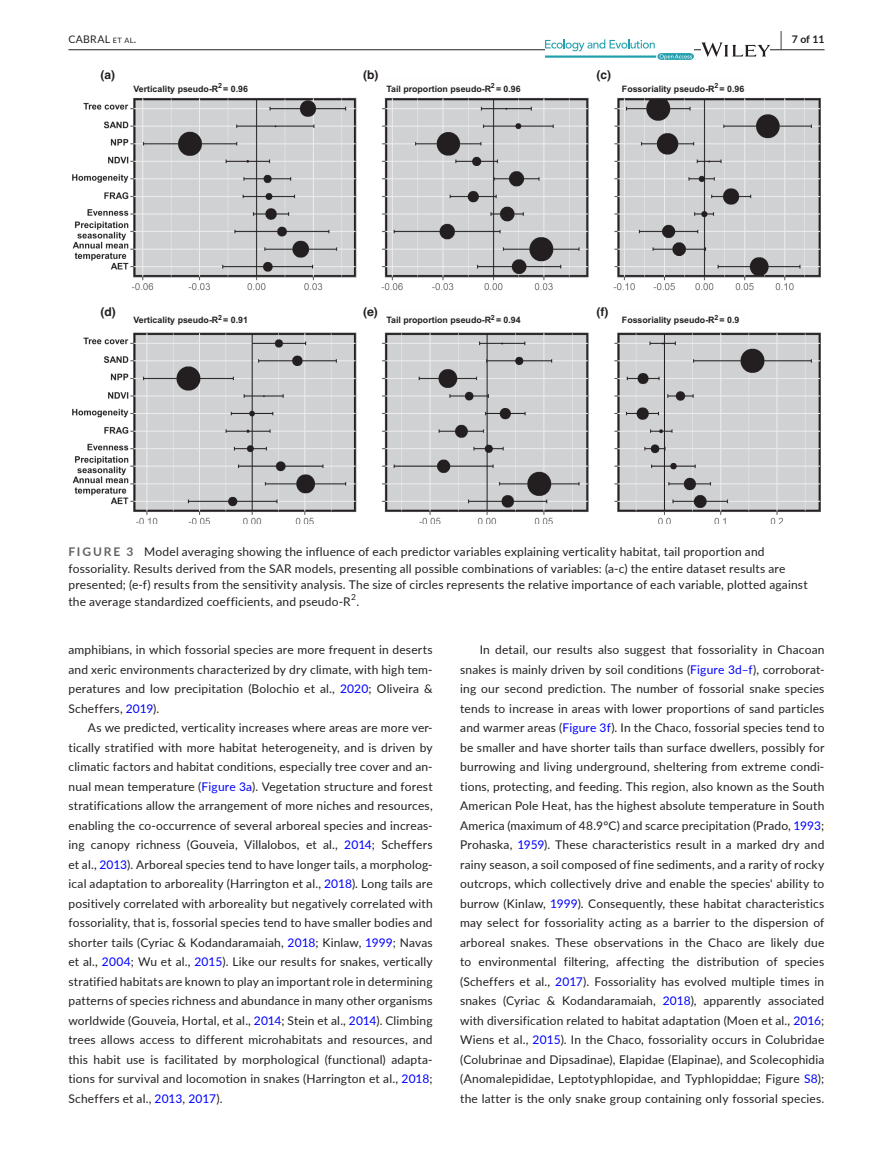
<style>
.page{position:relative;width:893px;height:1174px;background:#fff}
.page>*{position:absolute;margin:0;border:0;box-sizing:border-box;transform-origin:0 0}
.t1{font:12px/19.5px "Lato";letter-spacing:.015em;color:#231f20;text-align:justify}
.t2{font:700 12px "Helvetica";color:#231f20}
.t3{font:10.5px "Lato";letter-spacing:.025em;color:#231f20}
.t4{font:700 10.5px "Lato";color:#231f20}
.t5{font:700 8.85px "Arial";color:#231f20}
.t6{font:700 7.05px "Arial";color:#231f20}
.s1{font-size:7.35px}
.s2{font-size:19.5px}
.s3{font-weight:700;color:#636366}
.s4{color:#00f}
</style>
<div class="page">
<hr style="left:68px;top:49px;width:756px;height:1px;background:#231f20">
<svg style="left:545px;top:39px;width:149px;height:21px"></svg>
<svg style="left:701px;top:42px;width:69px;height:15px"></svg>
<img style="left:72px;top:97px;width:749px;height:427px">
<div style="left:131px;top:311px;width:112px;height:15px;background:#fefefe"></div>
<div style="left:381px;top:309px;width:131px;height:17px;background:#fefefe"></div>
<div style="left:617px;top:309px;width:131px;height:17px;background:#fefefe"></div>
<p class="t3" style="left:68px;top:31px;width:69px">CABRAL <span class="s1">et al</span>.</p>
<p class="t4" style="left:780px;top:31px;width:46px"><span class="s2">|</span> 7 of 11</p>
<p class="t2" style="left:100px;top:65px;width:16px">(a)</p>
<p class="t2" style="left:363px;top:65px;width:17px">(b)</p>
<p class="t2" style="left:596px;top:65px;width:16px">(c)</p>
<p class="t6" style="left:218px;top:81px;width:5px">2</p>
<p class="t5" style="left:386px;top:83px;width:136px">Tail proportion pseudo-R = 0.96</p>
<p class="t6" style="left:491px;top:81px;width:5px">2</p>
<p class="t5" style="left:622px;top:83px;width:124px">Fossoriality pseudo-R = 0.96</p>
<p class="t6" style="left:714px;top:81px;width:5px">2</p>
<p class="t5" style="left:134px;top:83px;width:116px">Verticality pseudo-R = 0.96</p>
<p class="t2" style="left:100px;top:302px;width:17px">(d)</p>
<p class="t2" style="left:363px;top:302px;width:16px">(e)</p>
<p class="t2" style="left:596px;top:302px;width:13px">(f)</p>
<p class="t6" style="left:218px;top:312px;width:5px">2</p>
<p class="t5" style="left:386px;top:314px;width:136px">Tail proportion pseudo-R = 0.94</p>
<p class="t6" style="left:491px;top:313px;width:5px">2</p>
<p class="t5" style="left:622px;top:314px;width:119px">Fossoriality pseudo-R = 0.9</p>
<p class="t6" style="left:714px;top:313px;width:5px">2</p>
<p class="t5" style="left:134px;top:314px;width:116px">Verticality pseudo-R = 0.91</p>
<p class="t1" style="left:68px;top:543px;width:741px;line-height:16.5px;text-align:left"><span class="s3">FIGURE 3</span> Model averaging showing the influence of each predictor variables explaining verticality habitat, tail proportion and fossoriality. Results derived from the SAR models, presenting all possible combinations of variables: (a-c) the entire dataset results are presented; (e-f) results from the sensitivity analysis. The size of circles represents the relative importance of each variable, plotted against the average standardized coefficients, and pseudo-R<sup>2</sup>.</p>
<p class="t1" style="left:68px;top:639px;width:366px">amphibians, in which fossorial species are more frequent in deserts and xeric environments characterized by dry climate, with high tem&shy;peratures and low precipitation (Bolochio et al., <span class="s4">2020</span>; Oliveira &amp; Scheffers, <span class="s4">2019</span>).</p>
<p class="t1" style="left:68px;top:717px;width:366px;text-indent:20px">As we predicted, verticality increases where areas are more ver&shy;tically stratified with more habitat heterogeneity, and is driven by climatic factors and habitat conditions, especially tree cover and an&shy;nual mean temperature (<span class="s4">Figure 3a</span>). Vegetation structure and forest stratifications allow the arrangement of more niches and resources, enabling the co-occurrence of several arboreal species and increas&shy;ing canopy richness (Gouveia, Villalobos, et al., <span class="s4">2014</span>; Scheffers et al., <span class="s4">2013</span>). Arboreal species tend to have longer tails, a morpholog&shy;ical adaptation to arboreality (Harrington et al., <span class="s4">2018</span>). Long tails are positively correlated with arboreality but negatively correlated with fossoriality, that is, fossorial species tend to have smaller bodies and shorter tails (Cyriac &amp; Kodandaramaiah, <span class="s4">2018</span>; Kinlaw, <span class="s4">1999</span>; Navas et al., <span class="s4">2004</span>; Wu et al., <span class="s4">2015</span>). Like our results for snakes, vertically stratified habitats are known to play an important role in determining patterns of species richness and abundance in many other organisms worldwide (Gouveia, Hortal, et al., <span class="s4">2014</span>; Stein et al., <span class="s4">2014</span>). Climbing trees allows access to different microhabitats and resources, and this habit use is facilitated by morphological (functional) adapta&shy;tions for survival and locomotion in snakes (Harrington et al., <span class="s4">2018</span>; Scheffers et al., <span class="s4">2013</span>, <span class="s4">2017</span>).</p>
<p class="t1" style="left:460px;top:639px;width:366px;text-indent:20px">In detail, our results also suggest that fossoriality in Chacoan snakes is mainly driven by soil conditions (<span class="s4">Figure 3d–f</span>), corroborat&shy;ing our second prediction. The number of fossorial snake species tends to increase in areas with lower proportions of sand particles and warmer areas (<span class="s4">Figure 3f</span>). In the Chaco, fossorial species tend to be smaller and have shorter tails than surface dwellers, possibly for burrowing and living underground, sheltering from extreme condi&shy;tions, protecting, and feeding. This region, also known as the South American Pole Heat, has the highest absolute temperature in South America (maximum of 48.9°C) and scarce precipitation (Prado, <span class="s4">1993</span>; Prohaska, <span class="s4">1959</span>). These characteristics result in a marked dry and rainy season, a soil composed of fine sediments, and a rarity of rocky outcrops, which collectively drive and enable the species' ability to burrow (Kinlaw, <span class="s4">1999</span>). Consequently, these habitat characteristics may select for fossoriality acting as a barrier to the dispersion of arboreal snakes. These observations in the Chaco are likely due to environmental filtering, affecting the distribution of species (Scheffers et al., <span class="s4">2017</span>). Fossoriality has evolved multiple times in snakes (Cyriac &amp; Kodandaramaiah, <span class="s4">2018</span>), apparently associated with diversification related to habitat adaptation (Moen et al., <span class="s4">2016</span>; Wiens et al., <span class="s4">2015</span>). In the Chaco, fossoriality occurs in Colubridae (Colubrinae and Dipsadinae), Elapidae (Elapinae), and Scolecophidia (Anomalepididae, Leptotyphlopidae, and Typhlopiddae; Figure <span class="s4">S8</span>); the latter is the only snake group containing only fossorial species.</p>
</div>
